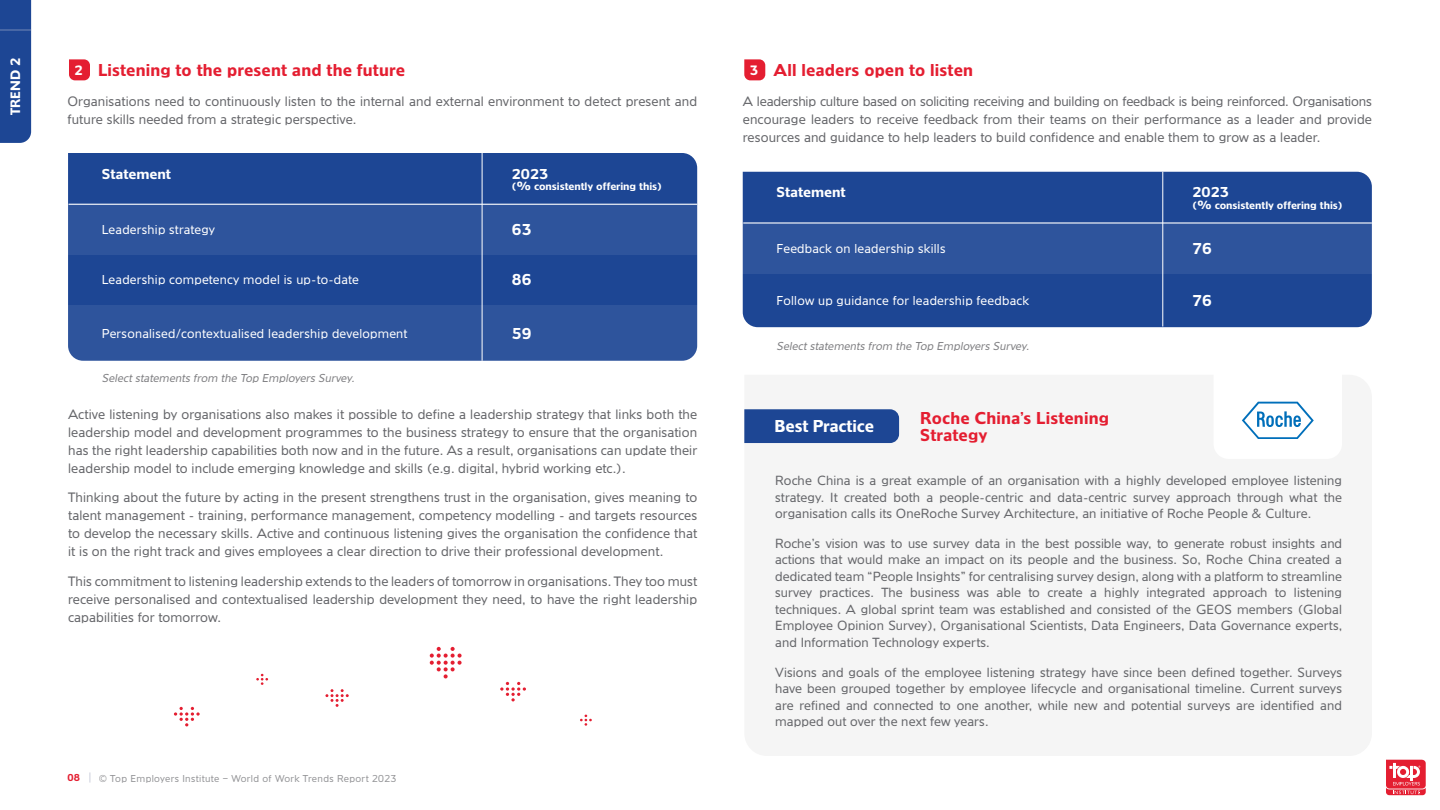
<style>
.page{position:relative;width:1440px;height:810px;background:#fff}
.page>*{position:absolute;margin:0;border:0;box-sizing:border-box;transform-origin:0 0}
.t1{font:700 18px/17.2px "Angro EF";letter-spacing:.015em;color:#e41e31}
.t2{font:700 18px "Angro EF";color:#fff}
.t3{font:700 16.5px "Angro EF";letter-spacing:.01em;color:#fff}
.t4{font:700 15px "Angro EF";color:#fff}
.t5{font:300 14.25px/18px "Angro EF";letter-spacing:.01em;color:#66676b}
.t6{font:300 14.25px "Angro EF";letter-spacing:-.01em;color:#66676b}
.t7{font:700 14.25px "Angro EF";color:#fff}
.t8{font:300 13.88px/16.5px "Angro EF";letter-spacing:.01em;color:#66676b}
.t9{font:300 13.5px "Angro EF";letter-spacing:.02em;color:#fff}
.t10{font:italic 300 12px "Angro EF";color:#808083}
.t11{font:700 11.25px "Angro EF";color:#fff}
.t12{font:300 10.5px "Angro EF";letter-spacing:.035em;color:#66676b}
.t13{font:700 10.5px "Angro EF";color:#e41e31}
.s1{font-family:"Verdana"}
</style>
<div class="page">
<svg style="left:1386px;top:760px;width:40px;height:35px"></svg>
<svg style="left:1242px;top:401px;width:72px;height:38px"></svg>
<div style="left:744px;top:409px;width:155px;height:34px;background:#1d4694"></div>
<div style="left:743px;top:172px;width:629px;height:155px;background:#1d4694"></div>
<div style="left:743px;top:224px;width:629px;height:50px;background:#2e549c"></div>
<hr style="left:1162px;top:172px;width:1px;height:155px;background:#fff">
<hr style="left:743px;top:222px;width:629px;height:2px;background:#fff">
<svg style="left:744px;top:59px;width:21px;height:21px"></svg>
<svg style="left:174px;top:707px;width:26px;height:19px"></svg>
<svg style="left:500px;top:682px;width:26px;height:19px"></svg>
<svg style="left:325px;top:689px;width:24px;height:18px"></svg>
<svg style="left:430px;top:647px;width:32px;height:31px"></svg>
<svg style="left:256px;top:674px;width:12px;height:11px"></svg>
<svg style="left:580px;top:715px;width:12px;height:11px"></svg>
<div style="left:68px;top:153px;width:629px;height:153px;background:#1d4694"></div>
<div style="left:68px;top:306px;width:629px;height:55px;background:#2e549c"></div>
<div style="left:68px;top:204px;width:629px;height:51px;background:#2e549c"></div>
<hr style="left:482px;top:153px;width:1px;height:208px;background:#fff">
<hr style="left:69px;top:204px;width:628px;height:1px;background:#fff">
<svg style="left:69px;top:59px;width:21px;height:21px"></svg>
<div style="left:0;top:0;width:31px;height:143px;background:#1d4694"></div>
<hr style="left:0;top:30px;width:31px;height:1px;background:#cccfdc">
<p class="t7" style="left:7px;top:115px;width:59px;rotate:-90deg">TREND 2</p>
<p class="t7" style="left:75px;top:62px;width:10px">2</p>
<p class="t1" style="left:98px;top:61px;width:309px">Listening to the present and the future</p>
<p class="t5" style="left:68px;top:92px;width:631px">Organisations need to continuously listen to the internal and external environment to detect present and future skills needed from a strategic perspective.</p>
<p class="t4" style="left:102px;top:165px;width:71px">Statement</p>
<p class="t4" style="left:512px;top:165px;width:38px">2023</p>
<p class="t11" style="left:512px;top:180px;width:152px">(<span class="s1">%</span> consistently offering this)</p>
<p class="t9" style="left:102px;top:222px;width:115px">Leadership strategy</p>
<p class="t3" style="left:512px;top:220px;width:21px">63</p>
<p class="t9" style="left:102px;top:273px;width:259px">Leadership competency model is up-to-date</p>
<p class="t3" style="left:512px;top:271px;width:21px">86</p>
<p class="t9" style="left:102px;top:326px;width:307px">Personalised/contextualised leadership development</p>
<p class="t3" style="left:512px;top:324px;width:21px">59</p>
<p class="t10" style="left:102px;top:372px;width:256px">Select statements from the Top Employers Survey.</p>
<p class="t5" style="left:68px;top:406px;width:631px;text-align:justify">Active listening by organisations also makes it possible to define a leadership strategy that links both the leadership model and development programmes to the business strategy to ensure that the organisation has the right leadership capabilities both now and in the future. As a result, organisations can update their leadership model to include emerging knowledge and skills (e.g. digital, hybrid working etc.).</p>
<p class="t5" style="left:68px;top:489px;width:631px;text-align:justify">Thinking about the future by acting in the present strengthens trust in the organisation, gives meaning to talent management - training, performance management, competency modelling - and targets resources to develop the necessary skills. Active and continuous listening gives the organisation the confidence that it is on the right track and gives employees a clear direction to drive their professional development.</p>
<p class="t5" style="left:68px;top:572px;width:631px">This commitment to listening leadership extends to the leaders of tomorrow in organisations. They too must receive personalised and contextualised leadership development they need, to have the right leadership</p>
<p class="t5" style="left:68px;top:608px;width:154px">capabilities for tomorrow.</p>
<p class="t13" style="left:68px;top:772px;width:14px">08</p>
<p class="t12" style="left:99px;top:773px;width:299px">© Top Employers Institute – World of Work Trends Report 2023</p>
<p class="t7" style="left:750px;top:62px;width:10px">3</p>
<p class="t1" style="left:773px;top:61px;width:201px">All leaders open to listen</p>
<p class="t6" style="left:743px;top:93px;width:631px">A leadership culture based on soliciting receiving and building on feedback is being reinforced. Organisations</p>
<p class="t5" style="left:743px;top:110px;width:631px">encourage leaders to receive feedback from their teams on their performance as a leader and provide</p>
<p class="t5" style="left:743px;top:128px;width:579px">resources and guidance to help leaders to build confidence and enable them to grow as a leader.</p>
<p class="t4" style="left:776px;top:184px;width:71px">Statement</p>
<p class="t4" style="left:1192px;top:184px;width:38px">2023</p>
<p class="t11" style="left:1192px;top:198px;width:152px">(<span class="s1">%</span> consistently offering this)</p>
<p class="t9" style="left:776px;top:241px;width:171px">Feedback on leadership skills</p>
<p class="t3" style="left:1192px;top:239px;width:21px">76</p>
<p class="t9" style="left:776px;top:293px;width:254px">Follow up guidance for leadership feedback</p>
<p class="t3" style="left:1192px;top:291px;width:21px">76</p>
<p class="t10" style="left:776px;top:340px;width:256px">Select statements from the Top Employers Survey.</p>
<p class="t2" style="left:774px;top:416px;width:101px">Best Practice</p>
<p class="t1" style="left:920px;top:409px;width:190px">Roche China’s Listening<br>Strategy</p>
<p class="t8" style="left:775px;top:472px;width:568px">Roche China is a great example of an organisation with a highly developed employee listening</p>
<p class="t8" style="left:775px;top:489px;width:568px">strategy. It created both a people-centric and data-centric survey approach through what the</p>
<p class="t8" style="left:775px;top:505px;width:538px">organisation calls its OneRoche Survey Architecture, an initiative of Roche People &amp; Culture.</p>
<p class="t8" style="left:775px;top:535px;width:568px">Roche’s vision was to use survey data in the best possible way, to generate robust insights and</p>
<p class="t8" style="left:775px;top:552px;width:568px">actions that would make an impact on its people and the business. So, Roche China created a</p>
<p class="t8" style="left:775px;top:568px;width:568px">dedicated team “People Insights” for centralising survey design, along with a platform to streamline</p>
<p class="t8" style="left:775px;top:585px;width:568px">survey practices. The business was able to create a highly integrated approach to listening</p>
<p class="t8" style="left:775px;top:601px;width:568px">techniques. A global sprint team was established and consisted of the GEOS members (Global</p>
<p class="t8" style="left:775px;top:618px;width:568px">Employee Opinion Survey), Organisational Scientists, Data Engineers, Data Governance experts,</p>
<p class="t8" style="left:775px;top:634px;width:216px">and Information Technology experts.</p>
<p class="t8" style="left:775px;top:664px;width:568px">Visions and goals of the employee listening strategy have since been defined together. Surveys have been grouped together by employee lifecycle and organisational timeline. Current surveys</p>
<p class="t8" style="left:775px;top:697px;width:568px">are refined and connected to one another, while new and potential surveys are identified and</p>
<p class="t8" style="left:775px;top:714px;width:215px">mapped out over the next few years.</p>
</div>
